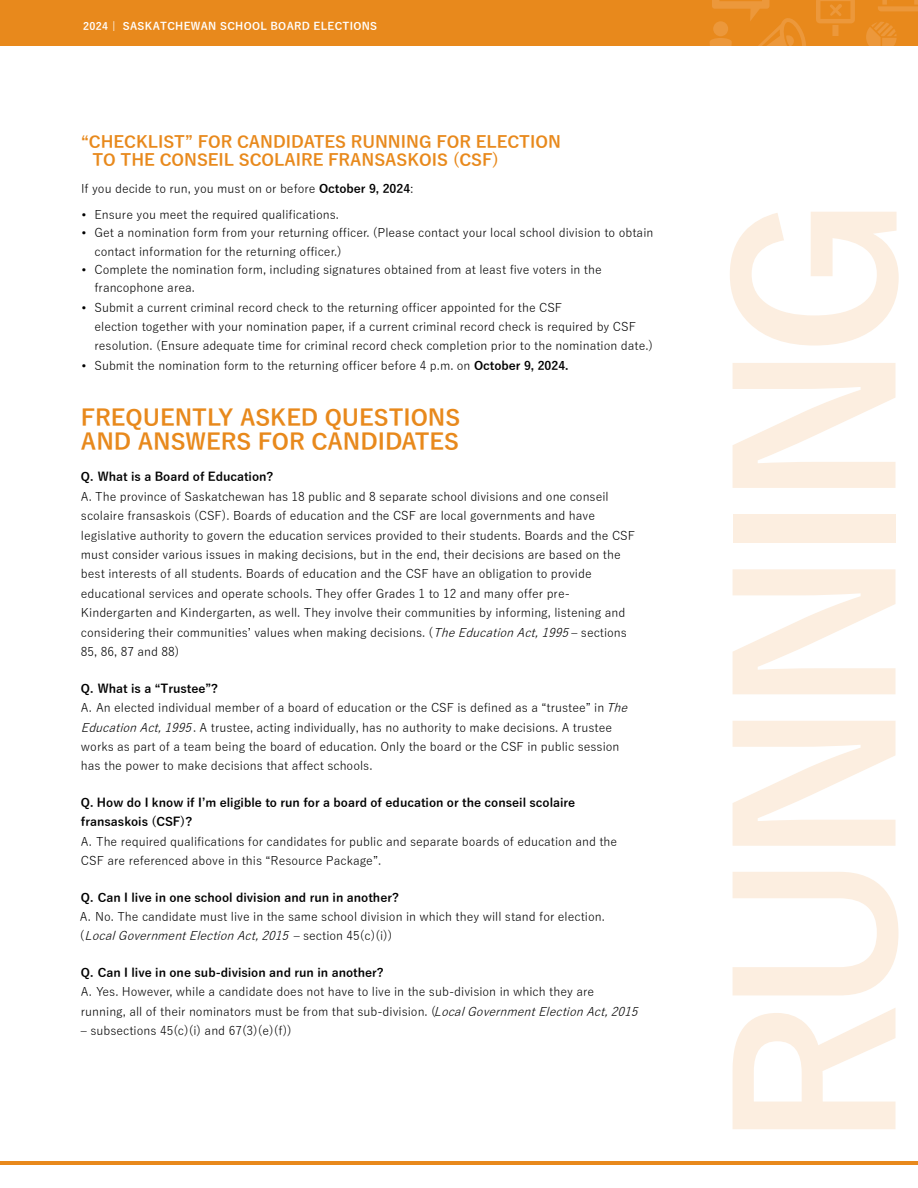
<style>
.page{position:relative;width:918px;height:1188px;background:#fff}
.page>*{position:absolute;margin:0;border:0;box-sizing:border-box;transform-origin:0 0}
.t1{font:700 210px "Yu Gothic";letter-spacing:-.06em;color:#fceee0}
.t2{font:700 22.5px/24px "Yu Gothic";color:#e8891c}
.t3{font:700 16.5px/18px "Yu Gothic";color:#e8891c}
.t4{font:12px/19.4px "Yu Gothic";color:#000}
.t5{font:700 12px/19px "Yu Gothic";color:#000}
.t6{font:700 10.5px "Yu Gothic";letter-spacing:.03em;color:#fff}
.s1{font-weight:700}
.s2{font-family:"Gotham HTF"}
.s3{font-style:italic}
</style>
<div class="page">
<hr style="left:0;top:1161px;width:918px;height:4px;background:#e8891c">
<div style="left:0;top:0;width:918px;height:48px;background:#e8891c"></div>
<svg style="left:866px;top:22px;width:31px;height:24px"></svg>
<svg style="left:878px;top:0;width:40px;height:11px"></svg>
<svg style="left:816px;top:0;width:39px;height:36px"></svg>
<svg style="left:709px;top:0;width:97px;height:46px"></svg>
<div style="left:0;top:46px;width:918px;height:35px;background:#fff"></div>
<p class="t6" style="left:83px;top:20px;width:296px">2024 | SASKATCHEWAN SCHOOL BOARD ELECTIONS</p>
<h3 class="t3" style="left:92px;top:134px;width:470px;text-indent:-11px">“CHECKLIST” FOR CANDIDATES RUNNING FOR ELECTION<br>TO THE CONSEIL SCOLAIRE FRANSASKOIS (CSF)</h3>
<p class="t4" style="left:81px;top:177px;width:334px">If you decide to run, you must on or before <span class="s1">October 9, 2024</span>:</p>
<p class="t4" style="left:81px;top:204px;width:260px"><span class="s2">•</span> Ensure you meet the required qualifications.</p>
<p class="t4" style="left:94px;top:222px;width:560px;line-height:18.3px;text-indent:-13px"><span class="s2">•</span> Get a nomination form from your returning officer. (Please contact your local school division to obtain contact information for the returning officer.)</p>
<p class="t4" style="left:94px;top:259px;width:509px;line-height:18.3px;text-indent:-13px"><span class="s2">•</span> Complete the nomination form, including signatures obtained from at least five voters in the francophone area.</p>
<p class="t4" style="left:94px;top:296px;width:560px;text-indent:-13px"><span class="s2">•</span> Submit a current criminal record check to the returning officer appointed for the CSF<br>election together with your nomination paper, if a current criminal record check is required by CSF resolution. (Ensure adequate time for criminal record check completion prior to the nomination date.)</p>
<p class="t4" style="left:81px;top:355px;width:489px"><span class="s2">•</span> Submit the nomination form to the returning officer before 4 p.m. on <span class="s1">October 9, 2024.</span></p>
<h2 class="t2" style="left:81px;top:406px;width:381px">FREQUENTLY ASKED QUESTIONS<br>AND ANSWERS FOR CANDIDATES</h2>
<p class="t5" style="left:81px;top:468px;width:194px">Q. What is a Board of Education?</p>
<p class="t4" style="left:81px;top:485px;width:556px">A. The province of Saskatchewan has 18 public and 8 separate school divisions and one conseil scolaire fransaskois (CSF). Boards of education and the CSF are local governments and have legislative authority to govern the education services provided to their students. Boards and the CSF must consider various issues in making decisions, but in the end, their decisions are based on the best interests of all students. Boards of education and the CSF have an obligation to provide educational services and operate schools. They offer Grades 1 to 12 and many offer pre-Kindergarten and Kindergarten, as well. They involve their communities by informing, listening and considering their communitiesʼ values when making decisions. (<span class="s3">TheEducationAct,1995</span>‒ sections 85, 86, 87 and 88)</p>
<p class="t4" style="left:81px;top:677px;width:553px"><span class="s1">Q. What is a “Trustee”?<br></span>A. An elected individual member of a board of education or the CSF is defined as a “trustee” in <span class="s3">The EducationAct,1995</span>. A trustee, acting individually, has no authority to make decisions. A trustee works as part of a team being the board of education. Only the board or the CSF in public session has the power to make decisions that affect schools.</p>
<p class="t5" style="left:81px;top:793px;width:496px">Q. How do I know if Iʼm eligible to run for a board of education or the conseil scolaire fransaskois (CSF)?</p>
<p class="t4" style="left:81px;top:830px;width:538px">A. The required qualifications for candidates for public and separate boards of education and the<br>CSF are referenced above in this “Resource Package”.</p>
<p class="t5" style="left:81px;top:888px;width:320px">Q. Can I live in one school division and run in another?</p>
<p class="t4" style="left:80px;top:905px;width:526px">A. No. The candidate must live in the same school division in which they will stand for election. ( <span class="s3">LocalGovernmentElectionAct,2015</span> ‒ s e c t i o n 4 5 ( c ) ( i ) )</p>
<p class="t5" style="left:81px;top:963px;width:304px">Q. Can I live in one sub-division and run in another?</p>
<p class="t4" style="left:81px;top:981px;width:563px">A. Yes. However, while a candidate does not have to live in the sub-division in which they are<br>running, all of their nominators must be from that sub-division. (<span class="s3">LocalGovernmentElectionAct,2015 </span>‒ subsections 45(c)(i) and 67(3)(e)(f))</p>
<h1 class="t1" style="left:700px;top:1149px;width:955px;rotate:-90deg">RUNNING</h1>
</div>
